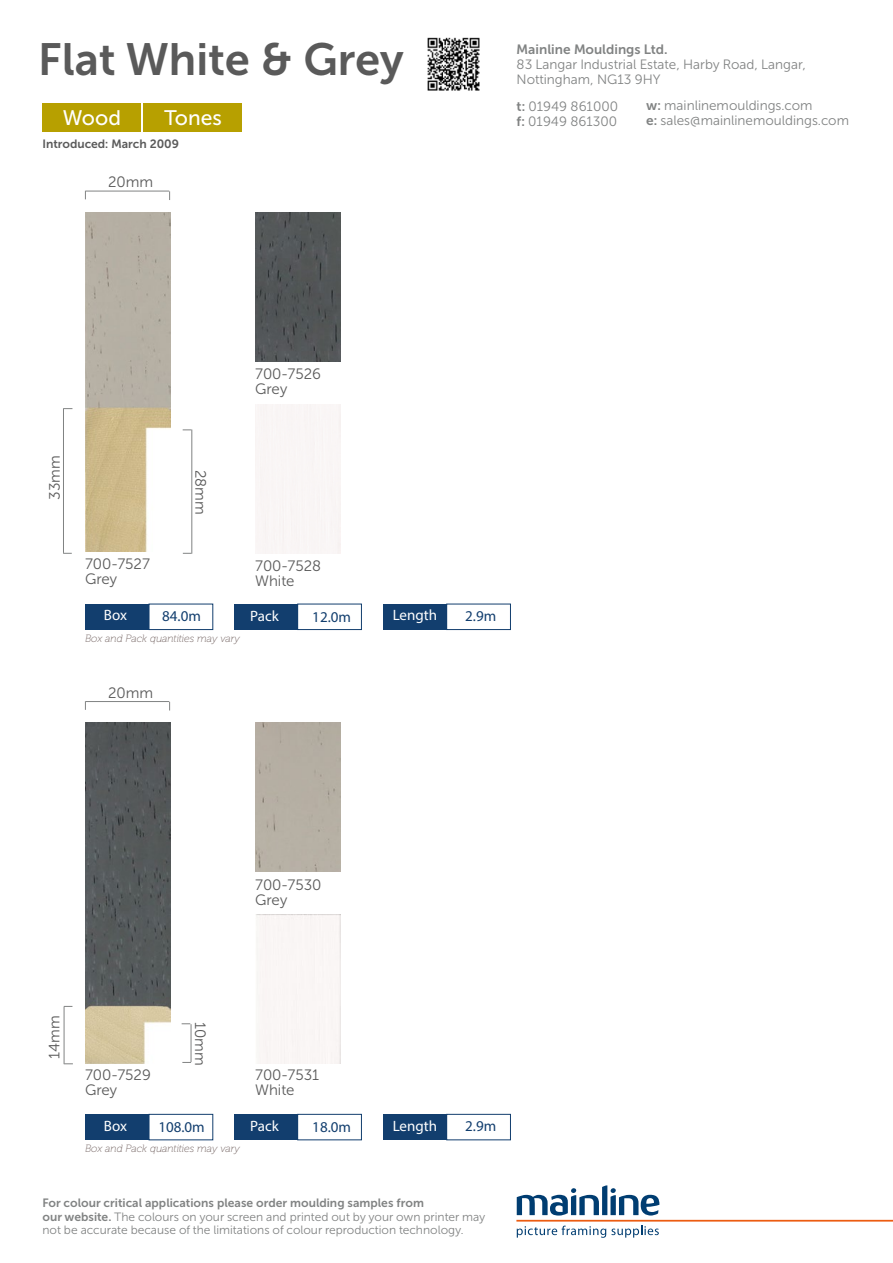
<style>
.page{position:relative;width:893px;height:1263px;background:#fff}
.page>*{position:absolute;margin:0;border:0;box-sizing:border-box;transform-origin:0 0}
.t1{font:45px "Museo Sans Cyrl 700";color:#5a5a5a}
.t2{font:21px "Museo Sans Cyrl 500";color:#fff}
.t3{font:15px/15px "Museo Sans Cyrl 300";color:#5a5a5a}
.t4{font:15px "Myriad Pro";color:#123e6e}
.t5{font:15px "Myriad Pro";color:#fff}
.t6{font:13.5px/15px "Museo Sans Cyrl 300";color:#818383}
.t7{font:13.5px "Museo Sans Cyrl 700";color:#818383}
.t8{font:12px/13.5px "Museo Sans Cyrl 300";color:#818383}
.t9{font:12px "Museo Sans Cyrl 700";color:#818383}
.t10{font:12px "Museo Sans Cyrl 700";color:#5a5a5a}
.t11{font:italic 10.5px "Museo 100";color:#726260}
.s1{font-family:"Museo Sans Cyrl 700"}
</style>
<div class="page">
<svg style="left:517px;top:1225px;width:142px;height:13px"></svg>
<svg style="left:517px;top:1185px;width:142px;height:30px"></svg>
<hr style="left:516px;top:1220px;width:377px;height:1px;background:#ec5c11">
<img style="left:85px;top:213px;width:85px;height:339px">
<img style="left:255px;top:213px;width:85px;height:148px">
<hr style="left:86px;top:191px;width:83px;height:1px;background:#818383">
<hr style="left:63px;top:408px;width:1px;height:145px;background:#818383">
<hr style="left:191px;top:429px;width:1px;height:125px;background:#818383">
<div style="left:149px;top:604px;width:64px;height:26px;background:#fff;border:1px solid #123e6e"></div>
<div style="left:85px;top:604px;width:64px;height:25px;background:#123e6e"></div>
<div style="left:297px;top:604px;width:65px;height:26px;background:#fff;border:1px solid #123e6e"></div>
<div style="left:234px;top:604px;width:64px;height:25px;background:#123e6e"></div>
<div style="left:446px;top:604px;width:65px;height:26px;background:#fff;border:1px solid #123e6e"></div>
<div style="left:383px;top:604px;width:63px;height:25px;background:#123e6e"></div>
<img style="left:85px;top:723px;width:85px;height:340px">
<div style="left:255px;top:723px;width:85px;height:149px;background:#b6afa3"></div>
<div style="left:149px;top:1114px;width:64px;height:26px;background:#fff;border:1px solid #123e6e"></div>
<div style="left:85px;top:1114px;width:64px;height:26px;background:#123e6e"></div>
<div style="left:297px;top:1114px;width:65px;height:26px;background:#fff;border:1px solid #123e6e"></div>
<div style="left:234px;top:1114px;width:64px;height:26px;background:#123e6e"></div>
<div style="left:446px;top:1114px;width:65px;height:26px;background:#fff;border:1px solid #123e6e"></div>
<div style="left:383px;top:1114px;width:63px;height:26px;background:#123e6e"></div>
<hr style="left:191px;top:1024px;width:1px;height:38px;background:#818383">
<hr style="left:64px;top:1007px;width:1px;height:57px;background:#818383">
<hr style="left:86px;top:701px;width:83px;height:1px;background:#818383">
<img style="left:427px;top:37px;width:53px;height:54px">
<div style="left:43px;top:103px;width:98px;height:29px;background:#b7a000"></div>
<div style="left:144px;top:103px;width:98px;height:29px;background:#b7a000"></div>
<h1 class="t1" style="left:38px;top:35px;width:368px">Flat White &amp; Grey</h1>
<h2 class="t2" style="left:63px;top:106px;width:60px">Wood</h2>
<h2 class="t2" style="left:164px;top:106px;width:59px">Tones</h2>
<p class="t10" style="left:43px;top:137px;width:138px">Introduced: March 2009</p>
<p class="t3" style="left:108px;top:175px;width:47px">20mm</p>
<p class="t7" style="left:517px;top:42px;width:152px">Mainline Mouldings Ltd.</p>
<p class="t6" style="left:517px;top:57px;width:291px">83 Langar Industrial Estate, Harby Road, Langar,<br>Nottingham, NG13 9HY</p>
<p class="t6" style="left:646px;top:98px;width:204px"><span class="s1">w:</span> mainlinemouldings.com<br><span class="s1">e:</span> sales@mainlinemouldings.com</p>
<p class="t6" style="left:517px;top:99px;width:103px"><span class="s1">t:</span> 01949 861000 <span class="s1">f:</span> 01949 861300</p>
<p class="t3" style="left:47px;top:500px;width:46px;rotate:-90deg">33mm</p>
<p class="t3" style="left:85px;top:557px;width:66px">700-7527<br>Grey</p>
<p class="t3" style="left:208px;top:469px;width:46px;rotate:90deg">28mm</p>
<p class="t3" style="left:255px;top:366px;width:67px">700-7526<br>Grey</p>
<p class="t3" style="left:255px;top:558px;width:67px">700-7528<br>White</p>
<p class="t5" style="left:104px;top:606px;width:25px">Box</p>
<p class="t4" style="left:162px;top:607px;width:40px">84.0m</p>
<p class="t5" style="left:250px;top:606px;width:30px">Pack</p>
<p class="t4" style="left:312px;top:608px;width:40px">12.0m</p>
<p class="t5" style="left:393px;top:606px;width:46px">Length</p>
<p class="t4" style="left:465px;top:606px;width:33px">2.9m</p>
<p class="t11" style="left:85px;top:632px;width:156px">Box and Pack quantities may vary</p>
<p class="t3" style="left:108px;top:685px;width:47px">20mm</p>
<p class="t3" style="left:255px;top:877px;width:68px">700-7530<br>Grey</p>
<p class="t3" style="left:47px;top:1059px;width:45px;rotate:-90deg">14mm</p>
<p class="t3" style="left:85px;top:1068px;width:67px">700-7529<br>Grey</p>
<p class="t3" style="left:208px;top:1022px;width:45px;rotate:90deg">10mm</p>
<p class="t3" style="left:255px;top:1068px;width:66px">700-7531<br>White</p>
<p class="t5" style="left:104px;top:1116px;width:25px">Box</p>
<p class="t4" style="left:158px;top:1117px;width:48px">108.0m</p>
<p class="t5" style="left:250px;top:1116px;width:30px">Pack</p>
<p class="t4" style="left:312px;top:1118px;width:40px">18.0m</p>
<p class="t5" style="left:393px;top:1116px;width:46px">Length</p>
<p class="t4" style="left:465px;top:1117px;width:33px">2.9m</p>
<p class="t11" style="left:85px;top:1142px;width:156px">Box and Pack quantities may vary</p>
<p class="t9" style="left:43px;top:1196px;width:383px">For colour critical applications please order moulding samples from</p>
<p class="t8" style="left:43px;top:1210px;width:445px"><span class="s1">our website.</span> The colours on your screen and printed out by your own printer may not be accurate because of the limitations of colour reproduction technology.</p>
</div>
